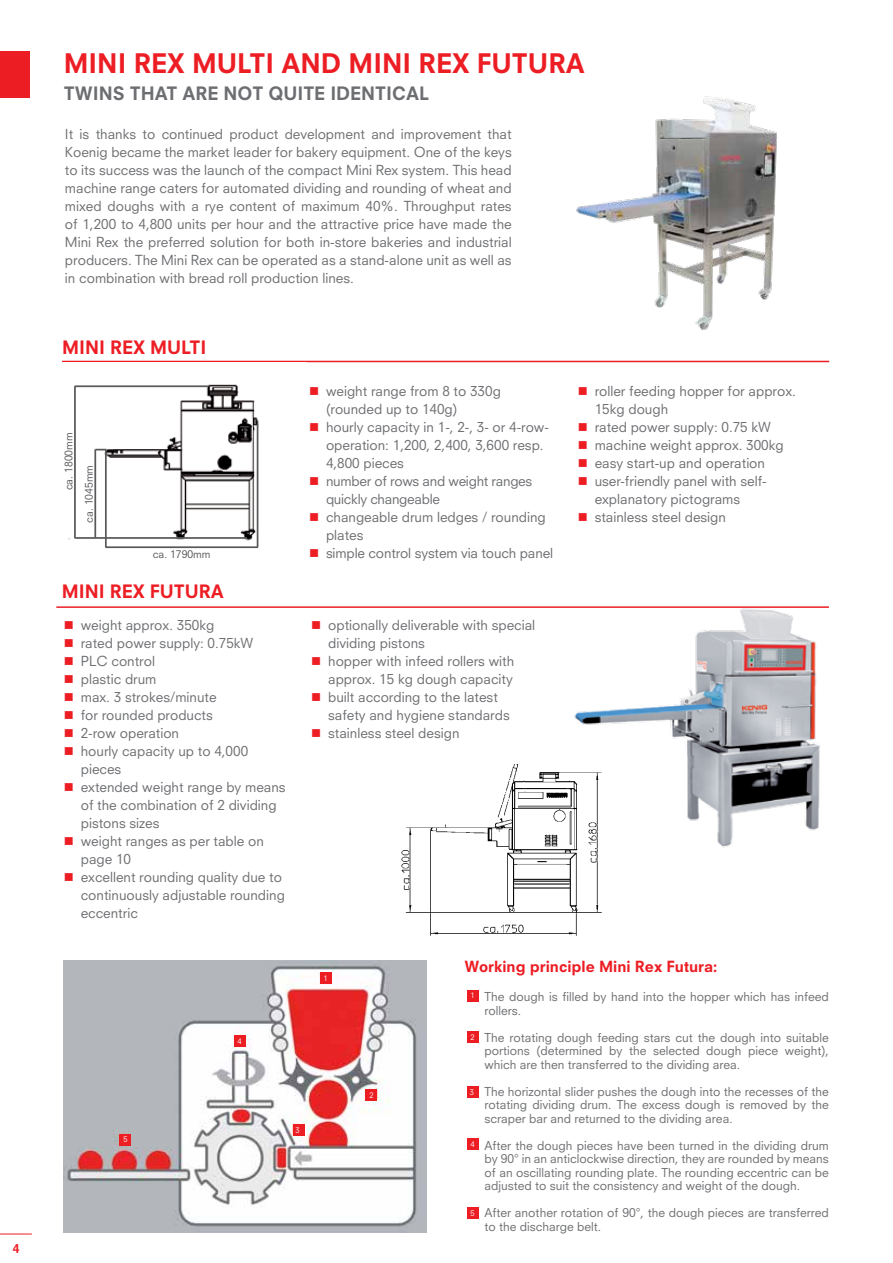
<style>
.page{position:relative;width:893px;height:1263px;background:#fff}
.page>*{position:absolute;margin:0;border:0;box-sizing:border-box;transform-origin:0 0}
.t1{font:800 26.25px "Neuzeit S";color:#ed1d24}
.t2{font:800 18px "Neuzeit S";color:#6d6e71}
.t3{font:800 18px "Neuzeit S";color:#ed1d24}
.t4{font:800 15px "Neuzeit S";color:#ed1d24}
.t5{font:13.5px/18px "Neuzeit S";color:#6d6e71}
.t6{font:12px/13.5px "Neuzeit S";color:#6d6e71;text-align:justify}
.t7{font:800 12px "Neuzeit S";color:#ed1d24}
.t8{font:10.35px/20.1px "Neuzeit S";color:#58595b}
.t9{font:7.5px "Neuzeit S";color:#fbfbfb}
</style>
<div class="page">
<hr style="left:0;top:1233px;width:32px;height:1px;background:#ed1d24">
<img style="left:401px;top:764px;width:201px;height:172px">
<div style="left:0;top:51px;width:30px;height:47px;background:#ed1d24"></div>
<hr style="left:62px;top:361px;width:767px;height:1px;background:#ed1d24">
<hr style="left:56px;top:606px;width:773px;height:2px;background:#ed1d24">
<hr style="left:892px;top:489px;width:1px;height:48px;background:#ed1d24">
<img style="left:576px;top:96px;width:201px;height:234px">
<img style="left:566px;top:606px;width:263px;height:248px">
<img style="left:63px;top:960px;width:364px;height:272px">
<div style="left:467px;top:990px;width:11px;height:11px;background:#ed1d24"></div>
<div style="left:320px;top:973px;width:11px;height:11px;background:#ed1d24"></div>
<div style="left:467px;top:1032px;width:11px;height:11px;background:#ed1d24"></div>
<div style="left:366px;top:1089px;width:11px;height:12px;background:#ed1d24"></div>
<div style="left:293px;top:1124px;width:11px;height:11px;background:#ed1d24"></div>
<div style="left:467px;top:1086px;width:11px;height:11px;background:#ed1d24"></div>
<div style="left:234px;top:1036px;width:11px;height:11px;background:#ed1d24"></div>
<div style="left:467px;top:1139px;width:11px;height:11px;background:#ed1d24"></div>
<div style="left:467px;top:1207px;width:11px;height:11px;background:#ed1d24"></div>
<div style="left:120px;top:1134px;width:11px;height:11px;background:#ed1d24"></div>
<img style="left:68px;top:384px;width:191px;height:165px">
<hr style="left:75px;top:385px;width:133px;height:2px;background:#58595b">
<hr style="left:75px;top:537px;width:172px;height:2px;background:#58595b">
<hr style="left:105px;top:546px;width:153px;height:2px;background:#58595b">
<hr style="left:74px;top:386px;width:2px;height:152px;background:#58595b">
<hr style="left:94px;top:449px;width:2px;height:89px;background:#58595b">
<hr style="left:105px;top:450px;width:2px;height:97px;background:#58595b">
<hr style="left:257px;top:424px;width:1px;height:123px;background:#58595b">
<p class="t7" style="left:13px;top:1241px;width:8px">4</p>
<h1 class="t1" style="left:64px;top:47px;width:522px">MINI REX MULTI AND MINI REX FUTURA</h1>
<h2 class="t2" style="left:64px;top:82px;width:367px">TWINS THAT ARE NOT QUITE IDENTICAL</h2>
<p class="t5" style="left:65px;top:125px;width:448px;text-align:justify">It is thanks to continued product development and improvement that Koenig became the market leader for bakery equipment. One of the keys to its success was the launch of the compact Mini Rex system. This head machine range caters for automated dividing and rounding of wheat and mixed doughs with a rye content of maximum 40%. Throughput rates of 1,200 to 4,800 units per hour and the attractive price have made the Mini Rex the preferred solution for both in-store bakeries and industrial producers. The Mini Rex can be operated as a stand-alone unit as well as in combination with bread roll production lines.</p>
<h2 class="t3" style="left:62px;top:336px;width:146px">MINI REX MULTI</h2>
<p class="t8" style="left:59px;top:523px;width:92px;text-indent:32px;rotate:-90deg">ca. 1800mm ca. 1045mm</p>
<p class="t8" style="left:153px;top:544px;width:59px">ca. 1790mm</p>
<h2 class="t3" style="left:62px;top:580px;width:163px">MINI REX FUTURA</h2>
<p class="t5" style="left:326px;top:381px;width:229px">weight range from 8 to 330g (rounded up to 140g)<br>hourly capacity in 1-, 2-, 3- or 4-row&shy;operation: 1,200, 2,400, 3,600 resp.<br>4,800 pieces<br>number of rows and weight ranges quickly changeable<br>changeable drum ledges / rounding plates<br>simple control system via touch panel</p>
<p class="t5" style="left:595px;top:381px;width:203px">roller feeding hopper for approx.<br>15kg dough<br>rated power supply: 0.75 kW machine weight approx. 300kg easy start-up and operation user-friendly panel with self&shy;explanatory pictograms stainless steel design</p>
<p class="t5" style="left:81px;top:616px;width:206px">weight approx. 350kg<br>rated power supply: 0.75kW<br>PLC control<br>plastic drum<br>max. 3 strokes/minute<br>for rounded products<br>2-row operation<br>hourly capacity up to 4,000 pieces<br>extended weight range by means of the combination of 2 dividing pistons sizes<br>weight ranges as per table on page 10<br>excellent rounding quality due to continuously adjustable rounding eccentric</p>
<p class="t5" style="left:328px;top:616px;width:209px">optionally deliverable with special dividing pistons<br>hopper with infeed rollers with approx. 15 kg dough capacity built according to the latest safety and hygiene standards stainless steel design</p>
<p class="t9" style="left:123px;top:1135px;width:6px">5</p>
<p class="t9" style="left:238px;top:1037px;width:6px">4</p>
<p class="t9" style="left:324px;top:973px;width:6px">1</p>
<p class="t9" style="left:296px;top:1125px;width:6px">3</p>
<p class="t9" style="left:369px;top:1090px;width:6px">2</p>
<p class="t4" style="left:465px;top:957px;width:254px">Working principle Mini Rex Futura:</p>
<p class="t9" style="left:471px;top:991px;width:6px">1</p>
<p class="t6" style="left:484px;top:990px;width:346px">The dough is filled by hand into the hopper which has infeed rollers.</p>
<p class="t6" style="left:484px;top:1030px;width:346px">The rotating dough feeding stars cut the dough into suitable portions (determined by the selected dough piece weight), which are then transferred to the dividing area.</p>
<p class="t6" style="left:484px;top:1084px;width:346px">The horizontal slider pushes the dough into the recesses of the rotating dividing drum. The excess dough is removed by the scraper bar and returned to the dividing area.</p>
<p class="t6" style="left:484px;top:1138px;width:346px">After the dough pieces have been turned in the dividing drum by 90° in an anticlockwise direction, they are rounded by means of an oscillating rounding plate. The rounding eccentric can be adjusted to suit the consistency and weight of the dough.</p>
<p class="t6" style="left:484px;top:1206px;width:346px">After another rotation of 90°, the dough pieces are transferred to the discharge belt.</p>
<p class="t9" style="left:471px;top:1033px;width:6px">2</p>
<p class="t9" style="left:470px;top:1087px;width:6px">3</p>
<p class="t9" style="left:471px;top:1140px;width:6px">4</p>
<p class="t9" style="left:471px;top:1208px;width:6px">5</p>
</div>
